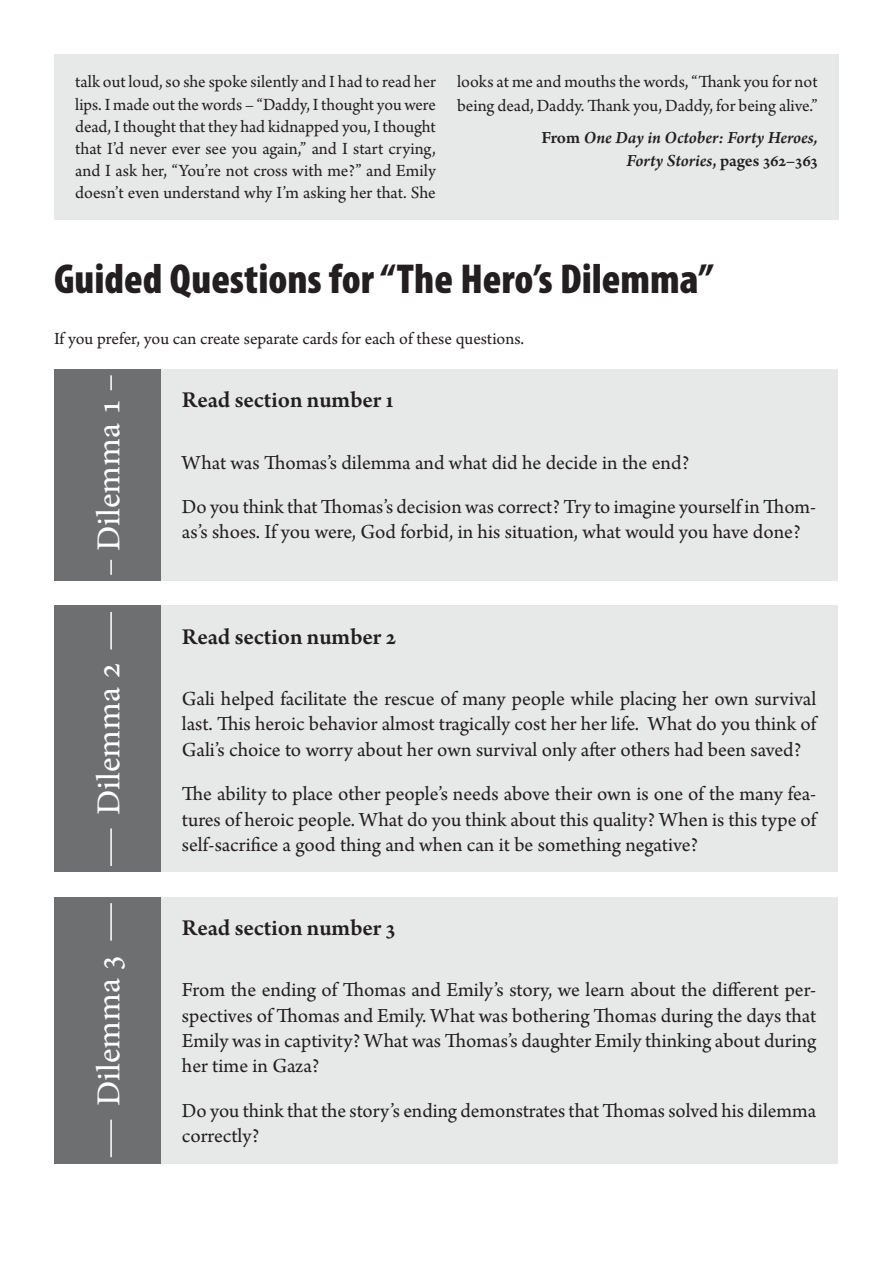
<style>
.page{position:relative;width:893px;height:1263px;background:#fff}
.page>*{position:absolute;margin:0;border:0;box-sizing:border-box;transform-origin:0 0}
.Chapter_Title{font:900 42px "Myriad Koren Cond";color:#231f20}
.Table_Header{font:33px "Adobe Hebrew";color:#fff}
.Table_bold{font:600 24px "Arno Koren";color:#231f20}
.body_first{font:21px/25.2px "Arno Koren";color:#231f20;text-align:justify}
.body{font:18px/22px "Arno Koren";color:#231f20;text-align:justify}
.surce{font:italic 600 18px/23.4px "Arno Koren";letter-spacing:-.005em;color:#231f20;text-align:right}
.s1{font-style:normal}
</style>
<div class="page">
<div style="left:54px;top:54px;width:785px;height:165px;background:#e7e8e8"></div>
<div style="left:54px;top:369px;width:107px;height:212px;background:#6d6f71"></div>
<div style="left:161px;top:369px;width:676px;height:212px;background:#e7e8e8"></div>
<hr style="left:110px;top:375px;width:2px;height:200px;background:#fff">
<div style="left:97px;top:390px;width:34px;height:170px;background:#6d6f71"></div>
<div style="left:54px;top:606px;width:107px;height:266px;background:#6d6f71"></div>
<div style="left:161px;top:606px;width:676px;height:266px;background:#e7e8e8"></div>
<hr style="left:110px;top:612px;width:2px;height:254px;background:#fff">
<div style="left:97px;top:649px;width:34px;height:179px;background:#6d6f71"></div>
<div style="left:54px;top:897px;width:107px;height:266px;background:#6d6f71"></div>
<div style="left:161px;top:897px;width:676px;height:266px;background:#e7e8e8"></div>
<hr style="left:110px;top:903px;width:2px;height:254px;background:#fff">
<div style="left:97px;top:941px;width:34px;height:179px;background:#6d6f71"></div>
<p class="body" style="left:75px;top:72px;width:362px">talk out loud, so she spoke silently and I had to read her lips. I made out the words – “Daddy, I thought you were dead, I thought that they had kidnapped you, I thought that I’d never ever see you again,” and I start crying, and I ask her, “You’re not cross with me?” and Emily doesn’t even understand why I’m asking her that. She</p>
<p class="body" style="left:457px;top:71px;width:362px;line-height:23.4px">looks at me and mouths the words, “Thank you for not being dead, Daddy. Thank you, Daddy, for being alive.”</p>
<p class="surce" style="left:541px;top:126px;width:278px"><span class="s1">From</span> One Day in October: Forty Heroes,<br>Forty Stories<span class="s1">, pages 362–363</span></p>
<p class="Chapter_Title" style="left:54px;top:252px;width:661px">Guided Questions for “The Hero’s Dilemma”</p>
<p class="body" style="left:54px;top:329px;width:472px">If you prefer, you can create separate cards for each of these questions.</p>
<p class="Table_Header" style="left:89px;top:551px;width:154px;rotate:-90deg">Dilemma 1</p>
<p class="Table_Header" style="left:89px;top:815px;width:154px;rotate:-90deg">Dilemma 2</p>
<p class="Table_Header" style="left:89px;top:1106px;width:154px;rotate:-90deg">Dilemma 3</p>
<p class="Table_bold" style="left:182px;top:386px;width:213px">Read section number 1</p>
<p class="body_first" style="left:182px;top:451px;width:509px">What was Thomas’s dilemma and what did he decide in the end?</p>
<p class="body_first" style="left:182px;top:495px;width:636px">Do you think that Thomas’s decision was correct? Try to imagine yourself in Thom&shy;as’s shoes. If you were, God forbid, in his situation, what would you have done?</p>
<p class="Table_bold" style="left:182px;top:622px;width:216px">Read section number 2</p>
<p class="body_first" style="left:182px;top:687px;width:636px">Gali helped facilitate the rescue of many people while placing her own survival last. This heroic behavior almost tragically cost her her life. What do you think of Gali’s choice to worry about her own survival only after others had been saved?</p>
<p class="body_first" style="left:182px;top:782px;width:636px">The ability to place other people’s needs above their own is one of the many fea&shy;tures of heroic people. What do you think about this quality? When is this type of self-sacrifice a good thing and when can it be something negative?</p>
<p class="Table_bold" style="left:182px;top:914px;width:215px">Read section number 3</p>
<p class="body_first" style="left:182px;top:978px;width:636px">From the ending of Thomas and Emily’s story, we learn about the different per&shy;spectives of Thomas and Emily. What was bothering Thomas during the days that Emily was in captivity? What was Thomas’s daughter Emily thinking about during her time in Gaza?</p>
<p class="body_first" style="left:182px;top:1099px;width:636px">Do you think that the story’s ending demonstrates that Thomas solved his dilemma correctly?</p>
</div>
